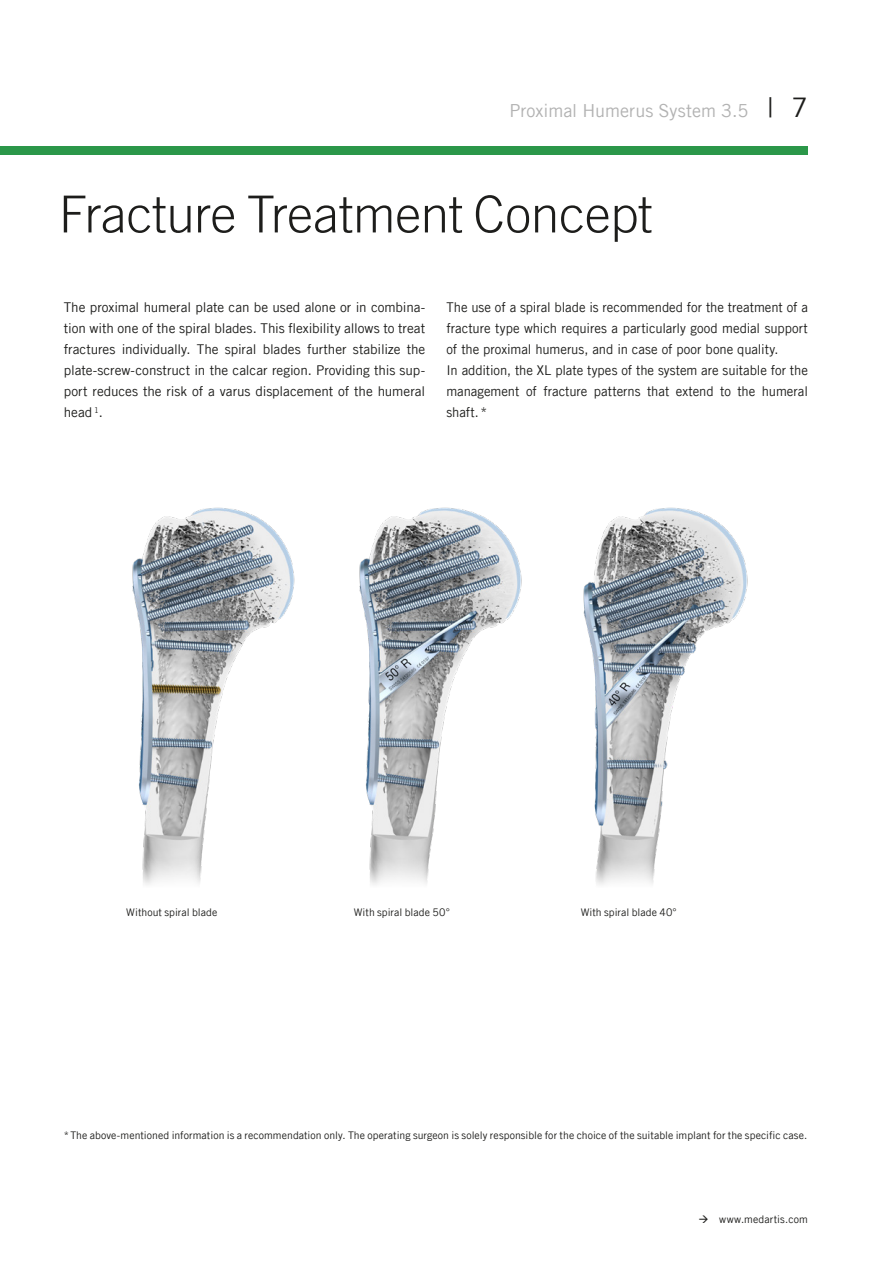
<style>
.page{position:relative;width:893px;height:1263px;background:#fff}
.page>*{position:absolute;margin:0;border:0;box-sizing:border-box;transform-origin:0 0}
._01_Titel_34pt{font:300 51px "Trade Gothic LT Com";letter-spacing:-.005em;color:#1d1d1b}
.t1{font:18px "Trade Gothic LT Com";color:#b2b2b2}
._04_Lauftext_9pt{font:13.5px/21px "Trade Gothic LT Com";letter-spacing:-.005em;color:#1d1d1b;text-align:justify}
._07_Legende_7pt{font:10.5px "Trade Gothic LT Com";letter-spacing:.005em;color:#1d1d1b}
.s1{font-size:27px;color:#1d1d1b}
</style>
<div class="page">
<img style="left:132px;top:507px;width:163px;height:378px">
<img style="left:359px;top:507px;width:163px;height:378px">
<img style="left:583px;top:507px;width:165px;height:378px">
<div style="left:0;top:147px;width:808px;height:8px;background:#2b9749"></div>
<h2 class="t1" style="left:509px;top:100px;width:300px">Proximal Humerus System 3.5 <span class="s1">| 7</span></h2>
<p class="_01_Titel_34pt" style="left:59px;top:184px;width:595px">Fracture Treatment Concept</p>
<p class="_04_Lauftext_9pt" style="left:64px;top:297px;width:363px">The proximal humeral plate can be used alone or in combina&shy;tion with one of the spiral blades. This flexibility allows to treat fractures individually. The spiral blades further stabilize the plate-screw-construct in the calcar region. Providing this sup&shy;port reduces the risk of a varus displacement of the humeral head <sup>1</sup>.</p>
<p class="_04_Lauftext_9pt" style="left:446px;top:297px;width:363px">The use of a spiral blade is recommended for the treatment of a fracture type which requires a particularly good medial support of the proximal humerus, and in case of poor bone quality.</p>
<p class="_04_Lauftext_9pt" style="left:446px;top:360px;width:363px">In addition, the XL plate types of the system are suitable for the management of fracture patterns that extend to the humeral shaft. *</p>
<p class="_07_Legende_7pt" style="left:126px;top:905px;width:92px">Without spiral blade</p>
<p class="_07_Legende_7pt" style="left:354px;top:905px;width:98px">With spiral blade 50°</p>
<p class="_07_Legende_7pt" style="left:581px;top:905px;width:98px">With spiral blade 40°</p>
<p class="_07_Legende_7pt" style="left:64px;top:1129px;width:745px">*The above-mentioned information is a recommendation only. The operating surgeon is solely responsible for the choice of the suitable implant for the specific case.</p>
<p class="_07_Legende_7pt" style="left:698px;top:1213px;width:111px">→ www.medartis.com</p>
</div>
